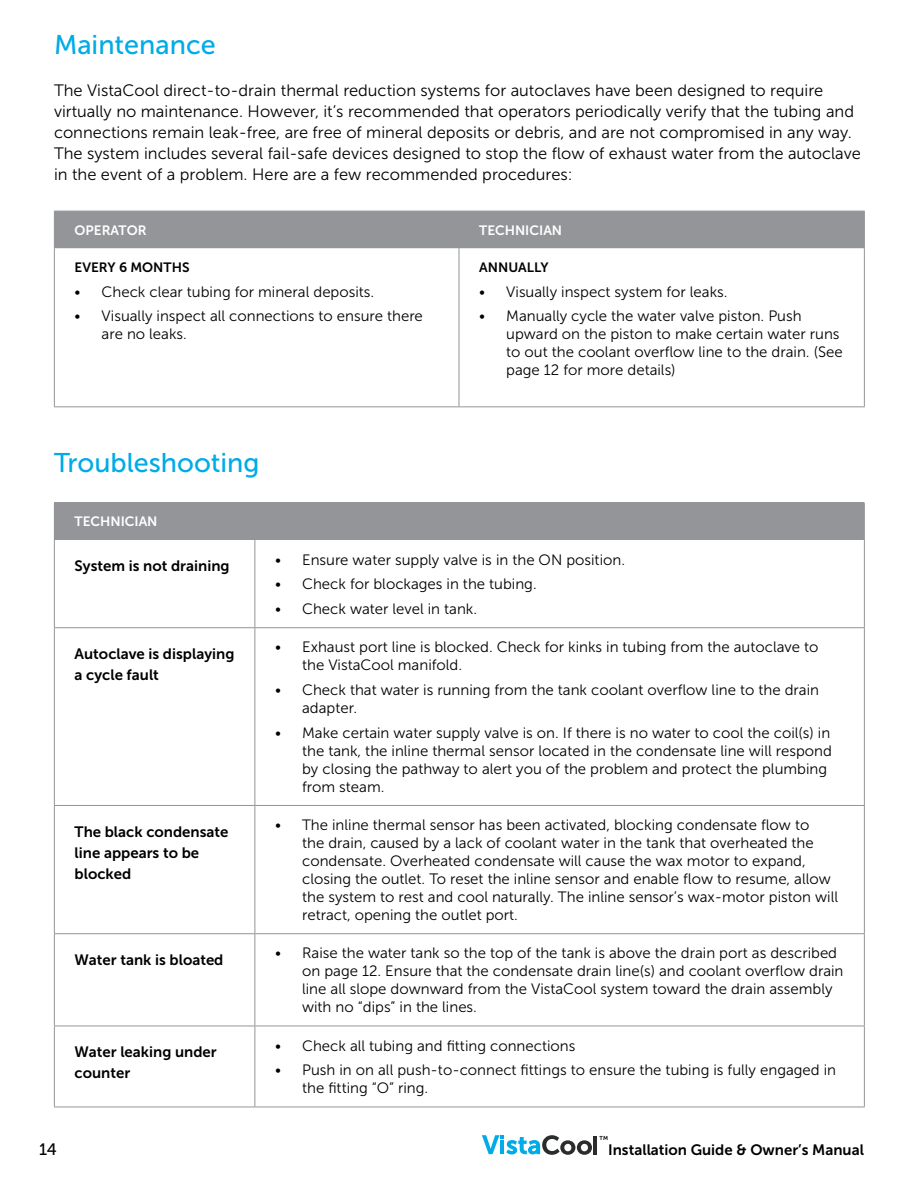
<style>
.page{position:relative;width:918px;height:1188px;background:#fff}
.page>*{position:absolute;margin:0;border:0;box-sizing:border-box;transform-origin:0 0}
.t1{font:27px "Museo Sans 500";color:#00abe7}
.t2{font:16.5px/21px "Museo Sans 300";color:#000001}
.t3{font:16.5px "Museo Sans 500";color:#000001}
.t4{font:15px/18px "Museo Sans 300";color:#000001}
.t5{font:15px/21px "Museo Sans 700";color:#000001}
.t6{font:13.5px "Museo Sans 700";color:#fff}
.t7{font:13.5px "Museo Sans 700";color:#000001}
.t8{font:5.7px "Museo Sans 700";color:#000001}
</style>
<div class="page">
<svg style="left:482px;top:1135px;width:110px;height:20px"></svg>
<hr style="left:593px;top:1136px;width:4px;height:18px;background:#2b2c2c">
<div style="left:55px;top:212px;width:809px;height:36px;background:#939598"></div>
<hr style="left:54px;top:248px;width:1px;height:158px;background:#939598">
<hr style="left:459px;top:248px;width:1px;height:158px;background:#939598">
<hr style="left:864px;top:248px;width:1px;height:158px;background:#939598">
<hr style="left:54px;top:406px;width:405px;height:1px;background:#939598">
<hr style="left:459px;top:406px;width:406px;height:1px;background:#939598">
<hr style="left:54px;top:211px;width:405px;height:1px;background:#939598">
<hr style="left:54px;top:211px;width:1px;height:37px;background:#939598">
<hr style="left:459px;top:211px;width:406px;height:1px;background:#939598">
<hr style="left:459px;top:211px;width:1px;height:37px;background:#939598">
<hr style="left:864px;top:211px;width:1px;height:37px;background:#939598">
<div style="left:54px;top:503px;width:810px;height:37px;background:#939598"></div>
<hr style="left:54px;top:540px;width:1px;height:87px;background:#939598">
<hr style="left:255px;top:540px;width:1px;height:87px;background:#939598">
<hr style="left:864px;top:540px;width:1px;height:87px;background:#939598">
<hr style="left:54px;top:627px;width:201px;height:1px;background:#939598">
<hr style="left:54px;top:628px;width:1px;height:177px;background:#939598">
<hr style="left:255px;top:627px;width:610px;height:1px;background:#939598">
<hr style="left:255px;top:628px;width:1px;height:177px;background:#939598">
<hr style="left:864px;top:628px;width:1px;height:177px;background:#939598">
<hr style="left:54px;top:805px;width:201px;height:1px;background:#939598">
<hr style="left:54px;top:806px;width:1px;height:127px;background:#939598">
<hr style="left:255px;top:805px;width:610px;height:1px;background:#939598">
<hr style="left:255px;top:806px;width:1px;height:127px;background:#939598">
<hr style="left:864px;top:806px;width:1px;height:127px;background:#939598">
<hr style="left:54px;top:933px;width:201px;height:1px;background:#939598">
<hr style="left:54px;top:934px;width:1px;height:92px;background:#939598">
<hr style="left:255px;top:933px;width:610px;height:1px;background:#939598">
<hr style="left:255px;top:934px;width:1px;height:92px;background:#939598">
<hr style="left:864px;top:934px;width:1px;height:92px;background:#939598">
<hr style="left:54px;top:1026px;width:201px;height:1px;background:#939598">
<hr style="left:54px;top:1026px;width:1px;height:81px;background:#939598">
<hr style="left:255px;top:1026px;width:610px;height:1px;background:#939598">
<hr style="left:255px;top:1026px;width:1px;height:81px;background:#939598">
<hr style="left:864px;top:1026px;width:1px;height:81px;background:#939598">
<hr style="left:54px;top:1107px;width:201px;height:1px;background:#939598">
<hr style="left:255px;top:1107px;width:610px;height:1px;background:#939598">
<hr style="left:54px;top:502px;width:201px;height:1px;background:#939598">
<hr style="left:255px;top:502px;width:610px;height:1px;background:#939598">
<hr style="left:864px;top:503px;width:1px;height:37px;background:#939598">
<p class="t1" style="left:54px;top:30px;width:163px">Maintenance</p>
<p class="t2" style="left:54px;top:80px;width:808px">The VistaCool direct-to-drain thermal reduction systems for autoclaves have been designed to require virtually no maintenance. However, it’s recommended that operators periodically verify that the tubing and connections remain leak-free, are free of mineral deposits or debris, and are not compromised in any way.<br>The system includes several fail-safe devices designed to stop the flow of exhaust water from the autoclave in the event of a problem. Here are a few recommended procedures:</p>
<p class="t6" style="left:75px;top:223px;width:73px">OPERATOR</p>
<p class="t6" style="left:479px;top:223px;width:84px">TECHNICIAN</p>
<p class="t7" style="left:75px;top:260px;width:116px">EVERY 6 MONTHS</p>
<p class="t4" style="left:75px;top:283px;width:299px">• Check clear tubing for mineral deposits.</p>
<p class="t4" style="left:102px;top:307px;width:323px;text-indent:-27px">• Visually inspect all connections to ensure there are no leaks.</p>
<p class="t7" style="left:479px;top:260px;width:71px">ANNUALLY</p>
<p class="t4" style="left:479px;top:283px;width:247px">• Visually inspect system for leaks.</p>
<p class="t4" style="left:506px;top:307px;width:338px;text-indent:-27px">• Manually cycle the water valve piston. Push upward on the piston to make certain water runs to out the coolant overflow line to the drain. (See page 12 for more details)</p>
<p class="t1" style="left:54px;top:448px;width:207px">Troubleshooting</p>
<p class="t6" style="left:75px;top:514px;width:84px">TECHNICIAN</p>
<p class="t5" style="left:75px;top:556px;width:157px">System is not draining</p>
<p class="t4" style="left:275px;top:551px;width:349px">• Ensure water supply valve is in the ON position.</p>
<p class="t4" style="left:275px;top:575px;width:261px">• Check for blockages in the tubing.</p>
<p class="t4" style="left:275px;top:600px;width:201px">• Check water level in tank.</p>
<p class="t5" style="left:75px;top:644px;width:161px">Autoclave is displaying a cycle fault</p>
<p class="t4" style="left:302px;top:638px;width:518px;text-indent:-27px">• Exhaust port line is blocked. Check for kinks in tubing from the autoclave to the VistaCool manifold.</p>
<p class="t4" style="left:302px;top:681px;width:518px;text-indent:-27px">• Check that water is running from the tank coolant overflow line to the drain adapter.</p>
<p class="t4" style="left:302px;top:724px;width:531px;text-indent:-27px">• Make certain water supply valve is on. If there is no water to cool the coil(s) in the tank, the inline thermal sensor located in the condensate line will respond by closing the pathway to alert you of the problem and protect the plumbing from steam.</p>
<p class="t5" style="left:75px;top:821px;width:155px">The black condensate line appears to be blocked</p>
<p class="t4" style="left:302px;top:816px;width:538px;text-indent:-27px">• The inline thermal sensor has been activated, blocking condensate flow to<br>the drain, caused by a lack of coolant water in the tank that overheated the condensate. Overheated condensate will cause the wax motor to expand, closing the outlet. To reset the inline sensor and enable flow to resume, allow the system to rest and cool naturally. The inline sensor’s wax-motor piston will retract, opening the outlet port.</p>
<p class="t5" style="left:75px;top:950px;width:150px">Water tank is bloated</p>
<p class="t4" style="left:302px;top:944px;width:543px;text-indent:-27px">• Raise the water tank so the top of the tank is above the drain port as described on page 12. Ensure that the condensate drain line(s) and coolant overflow drain line all slope downward from the VistaCool system toward the drain assembly with no “dips” in the lines.</p>
<p class="t5" style="left:75px;top:1042px;width:144px">Water leaking under counter</p>
<p class="t4" style="left:275px;top:1037px;width:302px">• Check all tubing and fitting connections</p>
<p class="t4" style="left:302px;top:1061px;width:536px;text-indent:-27px">• Push in on all push-to-connect fittings to ensure the tubing is fully engaged in the fitting “O” ring.</p>
<p class="t8" style="left:600px;top:1135px;width:10px">TM</p>
<p class="t3" style="left:39px;top:1140px;width:19px">14</p>
<p class="t5" style="left:608px;top:1139px;width:257px">Installation Guide &amp; Owner’s Manual</p>
</div>
